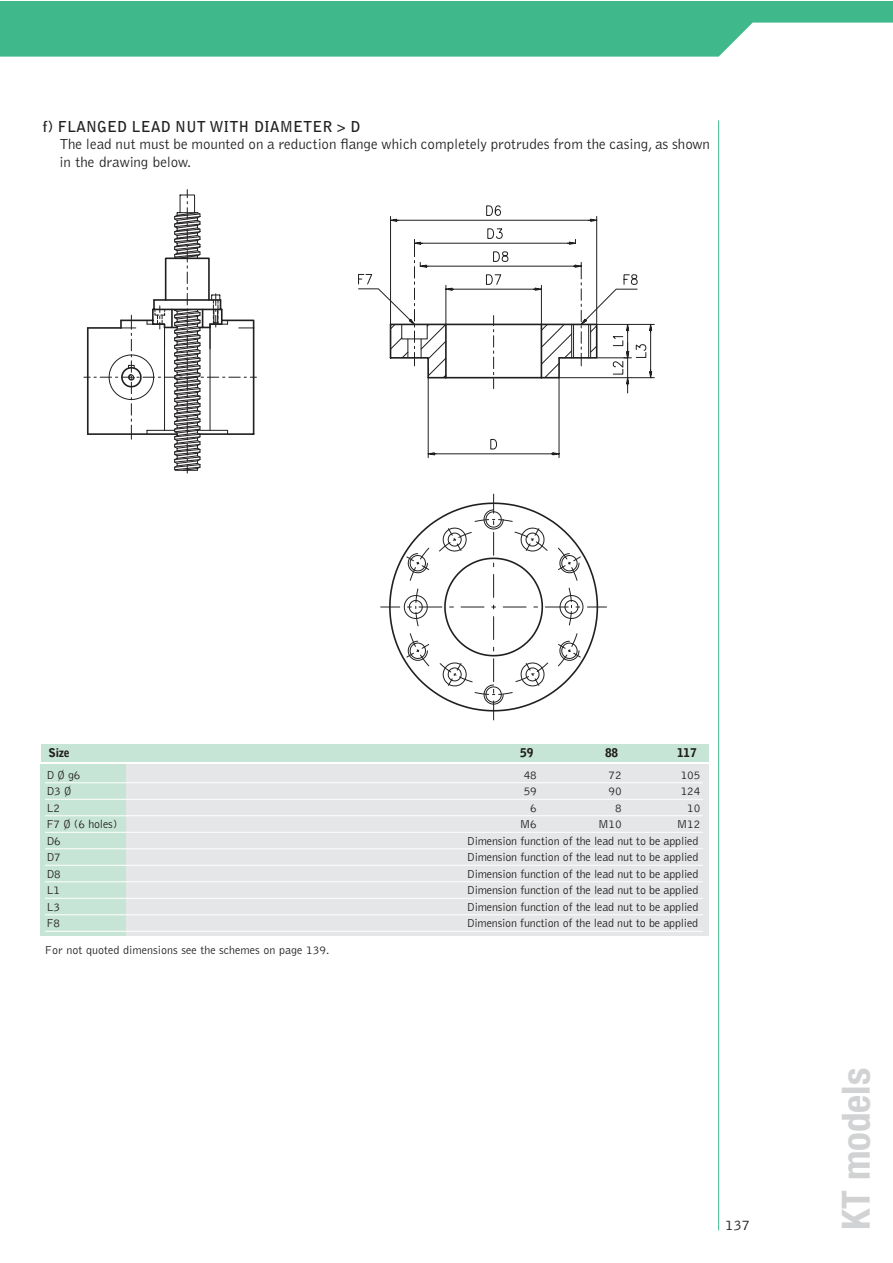
<style>
.page{position:relative;width:893px;height:1263px;background:#fff}
.page>*{position:absolute;margin:0;border:0;box-sizing:border-box;transform-origin:0 0}
.t1{font:700 condensed 39px "Helvetica Neue";color:#d1d2d3}
.t2{font:300 15px/18px "Bell Gothic";color:#221f1f}
.t3{font:700 15px "Bell Gothic";color:#221f1f}
.t4{font:300 12px "Bell Gothic";letter-spacing:-.015em;color:#221f1f}
.t5{font:900 12px "Bell Gothic";letter-spacing:-.015em;color:#221f1f}
</style>
<div class="page">
<svg style="left:0;top:1px;width:893px;height:56px;background:#54c099"></svg>
<hr style="left:718px;top:120px;width:1px;height:1110px;background:#3fb98c">
<div style="left:41px;top:744px;width:667px;height:17px;background:#c7e5d7"></div>
<div style="left:126px;top:764px;width:583px;height:172px;background:#e5e6e7"></div>
<div style="left:41px;top:764px;width:85px;height:172px;background:#c7e5d7"></div>
<hr style="left:45px;top:782px;width:658px;height:1px;background:#fff">
<hr style="left:45px;top:799px;width:658px;height:1px;background:#fff">
<hr style="left:45px;top:815px;width:658px;height:1px;background:#fff">
<hr style="left:45px;top:832px;width:658px;height:1px;background:#fff">
<hr style="left:45px;top:848px;width:658px;height:1px;background:#fff">
<hr style="left:45px;top:865px;width:658px;height:1px;background:#fff">
<hr style="left:45px;top:881px;width:658px;height:1px;background:#fff">
<hr style="left:45px;top:898px;width:658px;height:1px;background:#fff">
<hr style="left:45px;top:914px;width:658px;height:1px;background:#fff">
<hr style="left:45px;top:931px;width:658px;height:1px;background:#fff">
<svg style="left:84px;top:190px;width:172px;height:283px"></svg>
<svg style="left:381px;top:494px;width:226px;height:226px"></svg>
<svg style="left:358px;top:205px;width:297px;height:253px"></svg>
<p class="t3" style="left:43px;top:120px;width:319px">f) FLANGED LEAD NUT WITH DIAMETER &gt; D</p>
<p class="t2" style="left:60px;top:136px;width:652px">The lead nut must be mounted on a reduction flange which completely protrudes from the casing, as shown in the drawing below.</p>
<p class="t5" style="left:49px;top:749px;width:23px">Size</p>
<p class="t5" style="left:520px;top:749px;width:15px">59</p>
<p class="t5" style="left:605px;top:749px;width:15px">88</p>
<p class="t5" style="left:677px;top:749px;width:21px">117</p>
<p class="t4" style="left:46px;top:770px;width:36px">D Ø g6</p>
<p class="t4" style="left:524px;top:770px;width:15px">48</p>
<p class="t4" style="left:609px;top:770px;width:15px">72</p>
<p class="t4" style="left:681px;top:770px;width:21px">105</p>
<p class="t4" style="left:46px;top:787px;width:27px">D3 Ø</p>
<p class="t4" style="left:524px;top:787px;width:15px">59</p>
<p class="t4" style="left:609px;top:787px;width:15px">90</p>
<p class="t4" style="left:681px;top:787px;width:21px">124</p>
<p class="t4" style="left:46px;top:803px;width:15px">L2</p>
<p class="t4" style="left:530px;top:803px;width:8px">6</p>
<p class="t4" style="left:615px;top:803px;width:8px">8</p>
<p class="t4" style="left:687px;top:803px;width:15px">10</p>
<p class="t4" style="left:46px;top:820px;width:72px">F7 Ø (6 holes)</p>
<p class="t4" style="left:520px;top:820px;width:19px">M6</p>
<p class="t4" style="left:598px;top:820px;width:25px">M10</p>
<p class="t4" style="left:677px;top:820px;width:25px">M12</p>
<p class="t4" style="left:46px;top:836px;width:16px">D6</p>
<p class="t4" style="left:467px;top:836px;width:233px">Dimension function of the lead nut to be applied</p>
<p class="t4" style="left:46px;top:853px;width:16px">D7</p>
<p class="t4" style="left:467px;top:853px;width:233px">Dimension function of the lead nut to be applied</p>
<p class="t4" style="left:46px;top:869px;width:16px">D8</p>
<p class="t4" style="left:467px;top:869px;width:233px">Dimension function of the lead nut to be applied</p>
<p class="t4" style="left:46px;top:886px;width:15px">L1</p>
<p class="t4" style="left:467px;top:886px;width:233px">Dimension function of the lead nut to be applied</p>
<p class="t4" style="left:46px;top:902px;width:15px">L3</p>
<p class="t4" style="left:467px;top:902px;width:233px">Dimension function of the lead nut to be applied</p>
<p class="t4" style="left:46px;top:919px;width:15px">F8</p>
<p class="t4" style="left:467px;top:919px;width:233px">Dimension function of the lead nut to be applied</p>
<p class="t4" style="left:45px;top:946px;width:286px">For not quoted dimensions see the schemes on page 139.</p>
<p class="t2" style="left:725px;top:1217px;width:27px">137</p>
<h1 class="t1" style="left:842px;top:1230px;width:164px;rotate:-90deg">KT models</h1>
</div>
